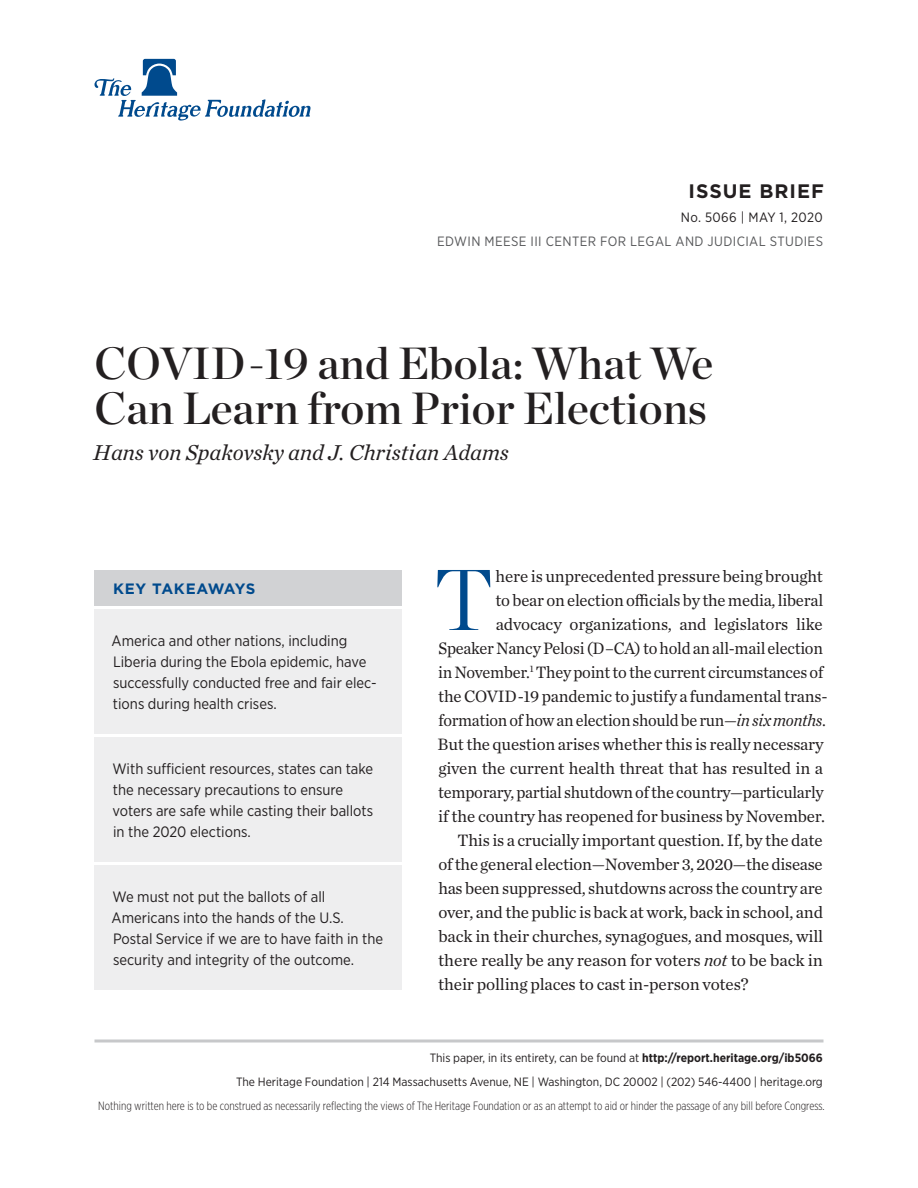
<style>
.page{position:relative;width:918px;height:1188px;background:#fff}
.page>*{position:absolute;margin:0;border:0;box-sizing:border-box;transform-origin:0 0}
.Body_Text___DROP_CAP{font:300 86.1px "Chronicle Display";color:#004a8d}
.Paper_Title{font:45px/45px "Chronicle Display Semi";color:#231f20}
.Byline{font:italic 22.5px "Chronicle Text G1";color:#231f20}
.t1{font:700 19.5px "Gotham";letter-spacing:.05em;color:#231f20}
.Body_Text___DROP_CAP-2{font:17.25px/24px "Chronicle Text G1";letter-spacing:-.01em;color:#231f20;text-align:right}
.Body_Text{font:17.25px/24px "Chronicle Text G1";letter-spacing:-.01em;color:#231f20;text-align:justify}
.Key_Takeaways{font:15px/21px "Gotham Narrow";color:#231f20}
.Key_Takeaways___HEAD{font:700 15px "Gotham";letter-spacing:.03em;color:#004a8d}
.t2{font:13.5px "Gotham Narrow";letter-spacing:.03em;color:#57585a}
.t3{font:13.5px "Gotham Narrow";letter-spacing:.03em;color:#231f20}
.t4{font:12px/24px "Gotham Narrow";color:#231f20;text-align:right}
.t5{font:300 12px "Gotham X Narrow";color:#231f20}
.s1{font-style:italic}
.s2{font-weight:700}
</style>
<div class="page">
<hr style="left:94px;top:1040px;width:730px;height:2px;background:#c7c8ca">
<svg style="left:94px;top:59px;width:216px;height:62px"></svg>
<div style="left:94px;top:609px;width:308px;height:125px;background:#eeeeef"></div>
<div style="left:94px;top:570px;width:308px;height:36px;background:#d1d2d4"></div>
<div style="left:94px;top:737px;width:308px;height:125px;background:#eeeeef"></div>
<div style="left:94px;top:865px;width:308px;height:125px;background:#eeeeef"></div>
<p class="t1" style="left:689px;top:178px;width:137px">ISSUE BRIEF</p>
<p class="t3" style="left:681px;top:209px;width:144px">No. 5066 | May 1, 2020</p>
<p class="t2" style="left:437px;top:233px;width:387px">EDWIN MEESE III CENTER FOR LEGAL AND JUDICIAL STUDIES</p>
<p class="Paper_Title" style="left:94px;top:338px;width:620px">COVID-19 and Ebola: What We<br>Can Learn from Prior Elections</p>
<p class="Byline" style="left:93px;top:436px;width:417px">Hans von Spakovsky and J. Christian Adams</p>
<p class="Key_Takeaways___HEAD" style="left:113px;top:579px;width:144px">KEY TAKEAWAYS</p>
<p class="Key_Takeaways" style="left:112px;top:630px;width:266px">America and other nations, including Liberia during the Ebola epidemic, have successfully conducted free and fair elec&shy;tions during health crises.</p>
<p class="Key_Takeaways" style="left:112px;top:758px;width:262px">With sufficient resources, states can take the necessary precautions to ensure voters are safe while casting their ballots in the 2020 elections.</p>
<p class="Key_Takeaways" style="left:112px;top:886px;width:273px">We must not put the ballots of all Americans into the hands of the U.S.<br>Postal Service if we are to have faith in the security and integrity of the outcome.</p>
<p class="Body_Text___DROP_CAP-2" style="left:438px;top:563px;width:392px">here is unprecedented pressure being brought<br>to bear on election officials by the media, liberal advocacy organizations, and legislators like<br>Speaker Nancy Pelosi (D–CA) to hold an all-mail election in November.<sup>1</sup> They point to the current circumstances of the COVID-19 pandemic to justify a fundamental trans&shy;formation of how an election should be run—<span class="s1">in six months</span>.<br>But the question arises whether this is really necessary given the current health threat that has resulted in a temporary, partial shutdown of the country—particularly if the country has reopened for business by November.</p>
<p class="Body_Text" style="left:438px;top:827px;width:386px;text-indent:19px">This is a crucially important question. If, by the date of the general election—November 3, 2020—the disease has been suppressed, shutdowns across the country are over, and the public is back at work, back in school, and back in their churches, synagogues, and mosques, will there really be any reason for voters <span class="s1">not</span> to be back in their polling places to cast in-person votes?</p>
<p class="Body_Text___DROP_CAP" style="left:434px;top:534px;width:60px">T</p>
<p class="t4" style="left:236px;top:1046px;width:588px">This paper, in its entirety, can be found at <span class="s2">http://report.heritage.org/ib5066<br></span>The Heritage Foundation | 214 Massachusetts Avenue, NE | Washington, DC 20002 | (202) 546-4400 | heritage.org</p>
<p class="t5" style="left:98px;top:1099px;width:728px">Nothing written here is to be construed as necessarily reflecting the views of The Heritage Foundation or as an attempt to aid or hinder the passage of any bill before Congress.</p>
</div>
